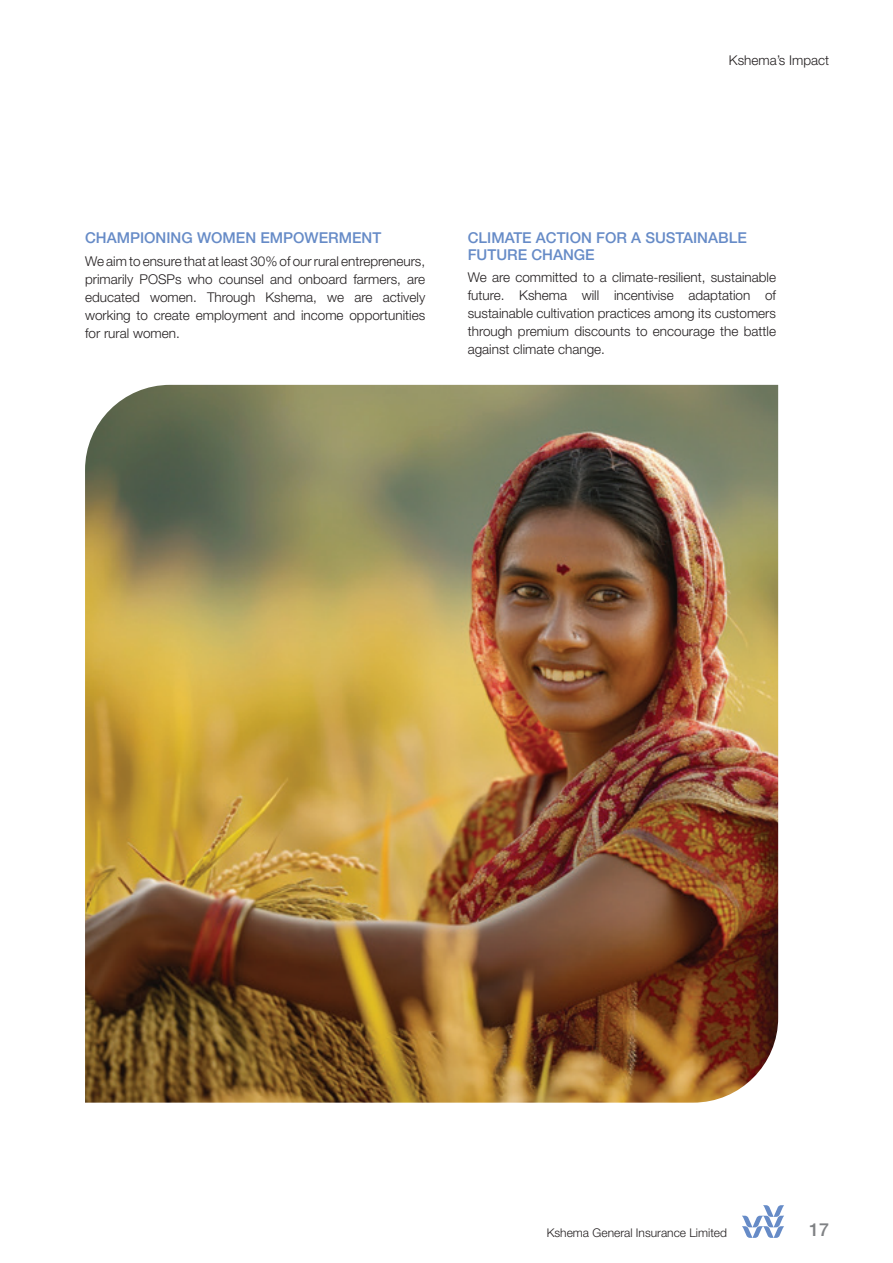
<style>
.page{position:relative;width:893px;height:1263px;background:#fff}
.page>*{position:absolute;margin:0;border:0;box-sizing:border-box;transform-origin:0 0}
.t1{font:500 18px "Helvetica Neue LT Std";color:#808285}
.t2{font:500 15px/16.5px "Helvetica Neue LT Std";color:#668bc7}
.t3{font:300 13.5px/18px "Helvetica Neue LT Std";color:#231f20;text-align:justify}
.t4{font:300 12px "Helvetica Neue LT Std";color:#231f20}
</style>
<div class="page">
<img style="left:85px;top:385px;width:693px;height:718px">
<svg style="left:742px;top:1205px;width:42px;height:33px"></svg>
<p class="t3" style="left:729px;top:50px;width:102px">Kshema’s Impact</p>
<p class="t2" style="left:85px;top:230px;width:298px">CHAMPIONING WOMEN EMPOWERMENT</p>
<p class="t3" style="left:85px;top:251px;width:342px">We aim to ensure that at least 30% of our rural entrepreneurs, primarily POSPs who counsel and onboard farmers, are educated women. Through Kshema, we are actively working to create employment and income opportunities for rural women.</p>
<p class="t2" style="left:468px;top:230px;width:280px">CLIMATE ACTION FOR A SUSTAINABLE<br>FUTURE CHANGE</p>
<p class="t3" style="left:468px;top:268px;width:310px">We are committed to a climate-resilient, sustainable future. Kshema will incentivise adaptation of sustainable cultivation practices among its customers through premium discounts to encourage the battle against climate change.</p>
<p class="t4" style="left:547px;top:1225px;width:182px">Kshema General Insurance Limited</p>
<h1 class="t1" style="left:809px;top:1219px;width:22px">17</h1>
</div>
